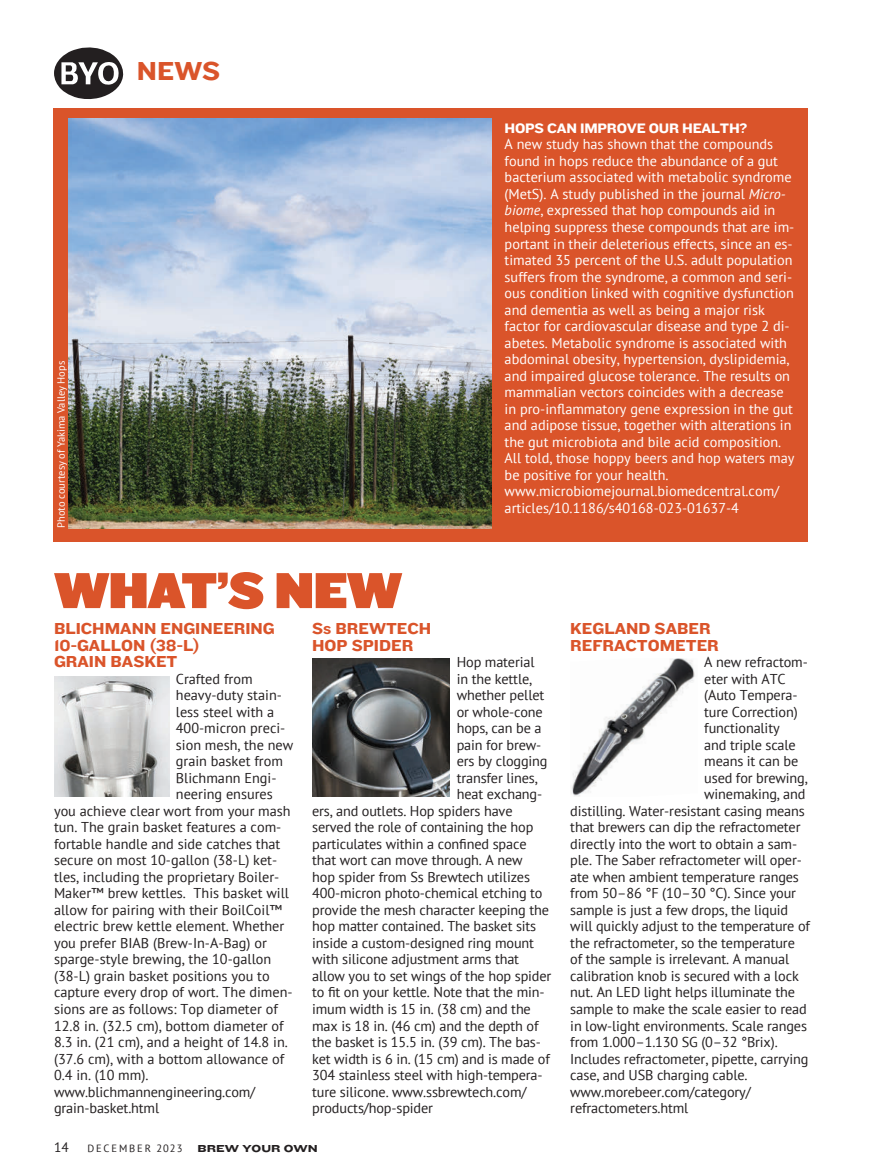
<style>
.page{position:relative;width:878px;height:1175px;background:#fff}
.page>*{position:absolute;margin:0;border:0;box-sizing:border-box;transform-origin:0 0}
.t1{font:52.5px "Knockout 92 Ultmt Cruiserwt";color:#da542a}
.t2{font:27px "Knockout 52 Cruiserweight";color:#da542a}
.t3{font:16.5px/16.5px "Knockout 52 Cruiserweight";color:#da542a}
.t4{font:14.25px "PT Sans";letter-spacing:-.01em;color:#231f20}
.t5{font:14.25px/16.5px "PT Sans";color:#fff}
.t6{font:14.25px "Knockout 52 Cruiserweight";letter-spacing:-.015em;color:#fff}
.t7{font:13.5px "PT Sans";color:#231f20}
.t8{font:10.5px "PT Sans";color:#fff}
.t9{font:10.5px "PT Sans";letter-spacing:.18em;color:#231f20}
.t10{font:10.5px "Knockout 54 Sumo";color:#231f20}
.s1{font-style:italic}
</style>
<div class="page">
<svg style="left:54px;top:47px;width:70px;height:52px"></svg>
<div style="left:53px;top:108px;width:755px;height:433px;background:#da542a"></div>
<img style="left:68px;top:119px;width:423px;height:409px">
<img style="left:571px;top:658px;width:124px;height:138px">
<img style="left:312px;top:658px;width:138px;height:138px">
<img style="left:54px;top:676px;width:115px;height:120px">
<h2 class="t2" style="left:137px;top:52px;width:85px">NEWS</h2>
<p class="t8" style="left:54px;top:528px;width:169px;rotate:-90deg">Photo courtesy of Yakima Valley Hops</p>
<h1 class="t1" style="left:55px;top:553px;width:348px">WHAT’S NEW</h1>
<p class="t6" style="left:504px;top:118px;width:244px">HOPS CAN IMPROVE OUR HEALTH?</p>
<p class="t5" style="left:504px;top:136px;width:291px">A new study has shown that the compounds found in hops reduce the abundance of a gut bacterium associated with metabolic syndrome (MetS). A study published in the journal <span class="s1">Micro&shy;biome</span>, expressed that hop compounds aid in helping suppress these compounds that are im&shy;portant in their deleterious effects, since an es&shy;timated 35 percent of the U.S. adult population suffers from the syndrome, a common and seri&shy;ous condition linked with cognitive dysfunction and dementia as well as being a major risk factor for cardiovascular disease and type 2 di&shy;abetes. Metabolic syndrome is associated with abdominal obesity, hypertension, dyslipidemia, and impaired glucose tolerance. The results on mammalian vectors coincides with a decrease in pro-inflammatory gene expression in the gut and adipose tissue, together with alterations in the gut microbiota and bile acid composition.<br>All told, those hoppy beers and hop waters may be positive for your health. www.microbiomejournal.biomedcentral.com/ articles/10.1186/s40168-023-01637-4</p>
<p class="t3" style="left:54px;top:620px;width:222px">BLICHMANN ENGINEERING<br>10-GALLON (38-L)<br>GRAIN BASKET</p>
<p class="t4" style="left:176px;top:669px;width:78px">Crafted from</p>
<p class="t4" style="left:176px;top:686px;width:108px">heavy-duty stain-</p>
<p class="t4" style="left:176px;top:702px;width:100px">less steel with a</p>
<p class="t4" style="left:176px;top:719px;width:111px">400-micron preci-</p>
<p class="t4" style="left:176px;top:735px;width:119px">sion mesh, the new</p>
<p class="t4" style="left:176px;top:752px;width:109px">grain basket from</p>
<p class="t4" style="left:176px;top:768px;width:102px">Blichmann Engi-</p>
<p class="t4" style="left:176px;top:785px;width:98px">neering ensures</p>
<p class="t4" style="left:54px;top:801px;width:238px">you achieve clear wort from your mash</p>
<p class="t4" style="left:54px;top:818px;width:229px">tun. The grain basket features a com-</p>
<p class="t4" style="left:54px;top:834px;width:228px">fortable handle and side catches that</p>
<p class="t4" style="left:54px;top:851px;width:225px">secure on most 10-gallon (38-L) ket-</p>
<p class="t4" style="left:54px;top:867px;width:227px">tles, including the proprietary Boiler-</p>
<p class="t4" style="left:54px;top:884px;width:236px">Maker™ brew kettles. This basket will</p>
<p class="t4" style="left:54px;top:900px;width:230px">allow for pairing with their BoilCoil™</p>
<p class="t4" style="left:54px;top:917px;width:232px">electric brew kettle element. Whether</p>
<p class="t4" style="left:54px;top:933px;width:214px">you prefer BIAB (Brew-In-A-Bag) or</p>
<p class="t4" style="left:54px;top:950px;width:219px">sparge-style brewing, the 10-gallon</p>
<p class="t4" style="left:54px;top:966px;width:217px">(38-L) grain basket positions you to</p>
<p class="t4" style="left:54px;top:983px;width:240px">capture every drop of wort. The dimen-</p>
<p class="t4" style="left:54px;top:999px;width:225px">sions are as follows: Top diameter of</p>
<p class="t4" style="left:54px;top:1016px;width:231px">12.8 in. (32.5 cm), bottom diameter of</p>
<p class="t4" style="left:54px;top:1032px;width:235px">8.3 in. (21 cm), and a height of 14.8 in.</p>
<p class="t4" style="left:54px;top:1049px;width:232px">(37.6 cm), with a bottom allowance of</p>
<p class="t4" style="left:54px;top:1065px;width:96px">0.4 in. (10 mm).</p>
<p class="t4" style="left:54px;top:1082px;width:203px">www.blichmannengineering.com/</p>
<p class="t4" style="left:54px;top:1098px;width:107px">grain-basket.html</p>
<p class="t3" style="left:312px;top:620px;width:121px">Ss BREWTECH<br>HOP SPIDER</p>
<p class="t4" style="left:456px;top:653px;width:79px">Hop material</p>
<p class="t4" style="left:456px;top:669px;width:77px">in the kettle,</p>
<p class="t4" style="left:456px;top:686px;width:89px">whether pellet</p>
<p class="t4" style="left:456px;top:702px;width:88px">or whole-cone</p>
<p class="t4" style="left:456px;top:719px;width:86px">hops, can be a</p>
<p class="t4" style="left:456px;top:735px;width:86px">pain for brew-</p>
<p class="t4" style="left:456px;top:752px;width:92px">ers by clogging</p>
<p class="t4" style="left:456px;top:768px;width:82px">transfer lines,</p>
<p class="t4" style="left:456px;top:785px;width:87px">heat exchang-</p>
<p class="t4" style="left:312px;top:801px;width:202px">ers, and outlets. Hop spiders have</p>
<p class="t4" style="left:312px;top:818px;width:223px">served the role of containing the hop</p>
<p class="t4" style="left:312px;top:834px;width:216px">particulates within a confined space</p>
<p class="t4" style="left:312px;top:851px;width:212px">that wort can move through. A new</p>
<p class="t4" style="left:312px;top:867px;width:219px">hop spider from Ss Brewtech utilizes</p>
<p class="t4" style="left:312px;top:884px;width:232px">400-micron photo-chemical etching to</p>
<p class="t4" style="left:312px;top:900px;width:238px">provide the mesh character keeping the</p>
<p class="t4" style="left:312px;top:917px;width:225px">hop matter contained. The basket sits</p>
<p class="t4" style="left:312px;top:933px;width:223px">inside a custom-designed ring mount</p>
<p class="t4" style="left:312px;top:950px;width:208px">with silicone adjustment arms that</p>
<p class="t4" style="left:312px;top:966px;width:241px">allow you to set wings of the hop spider</p>
<p class="t4" style="left:312px;top:983px;width:234px">to fit on your kettle. Note that the min-</p>
<p class="t4" style="left:312px;top:999px;width:220px">imum width is 15 in. (38 cm) and the</p>
<p class="t4" style="left:312px;top:1016px;width:228px">max is 18 in. (46 cm) and the depth of</p>
<p class="t4" style="left:312px;top:1032px;width:230px">the basket is 15.5 in. (39 cm). The bas-</p>
<p class="t4" style="left:312px;top:1049px;width:239px">ket width is 6 in. (15 cm) and is made of</p>
<p class="t4" style="left:312px;top:1065px;width:232px">304 stainless steel with high-tempera-</p>
<p class="t4" style="left:312px;top:1082px;width:216px">ture silicone. www.ssbrewtech.com/</p>
<p class="t4" style="left:312px;top:1098px;width:122px">products/hop-spider</p>
<p class="t7" style="left:54px;top:1138px;width:16px">14</p>
<p class="t9" style="left:87px;top:1141px;width:97px">DECEMBER 2023</p>
<p class="t10" style="left:197px;top:1140px;width:122px">BREW YOUR OWN</p>
<p class="t3" style="left:570px;top:620px;width:150px">KEGLAND SABER<br>REFRACTOMETER</p>
<p class="t4" style="left:704px;top:653px;width:105px">A new refractom-</p>
<p class="t4" style="left:704px;top:669px;width:83px">eter with ATC</p>
<p class="t4" style="left:704px;top:686px;width:95px">(Auto Tempera-</p>
<p class="t4" style="left:704px;top:702px;width:95px">ture Correction)</p>
<p class="t4" style="left:704px;top:719px;width:77px">functionality</p>
<p class="t4" style="left:704px;top:735px;width:93px">and triple scale</p>
<p class="t4" style="left:704px;top:752px;width:95px">means it can be</p>
<p class="t4" style="left:704px;top:768px;width:105px">used for brewing,</p>
<p class="t4" style="left:704px;top:785px;width:103px">winemaking, and</p>
<p class="t4" style="left:570px;top:801px;width:236px">distilling. Water-resistant casing means</p>
<p class="t4" style="left:570px;top:818px;width:232px">that brewers can dip the refractometer</p>
<p class="t4" style="left:570px;top:834px;width:228px">directly into the wort to obtain a sam-</p>
<p class="t4" style="left:570px;top:851px;width:233px">ple. The Saber refractometer will oper-</p>
<p class="t4" style="left:570px;top:867px;width:230px">ate when ambient temperature ranges</p>
<p class="t4" style="left:570px;top:884px;width:227px">from 50–86 °F (10–30 °C). Since your</p>
<p class="t4" style="left:570px;top:900px;width:219px">sample is just a few drops, the liquid</p>
<p class="t4" style="left:570px;top:917px;width:241px">will quickly adjust to the temperature of</p>
<p class="t4" style="left:570px;top:933px;width:226px">the refractometer, so the temperature</p>
<p class="t4" style="left:570px;top:950px;width:220px">of the sample is irrelevant. A manual</p>
<p class="t4" style="left:570px;top:966px;width:230px">calibration knob is secured with a lock</p>
<p class="t4" style="left:570px;top:983px;width:226px">nut. An LED light helps illuminate the</p>
<p class="t4" style="left:570px;top:999px;width:238px">sample to make the scale easier to read</p>
<p class="t4" style="left:570px;top:1016px;width:238px">in low-light environments. Scale ranges</p>
<p class="t4" style="left:570px;top:1032px;width:209px">from 1.000–1.130 SG (0–32 °Brix).</p>
<p class="t4" style="left:570px;top:1049px;width:240px">Includes refractometer, pipette, carrying</p>
<p class="t4" style="left:570px;top:1065px;width:179px">case, and USB charging cable.</p>
<p class="t4" style="left:570px;top:1082px;width:182px">www.morebeer.com/category/</p>
<p class="t4" style="left:570px;top:1098px;width:120px">refractometers.html</p>
</div>
